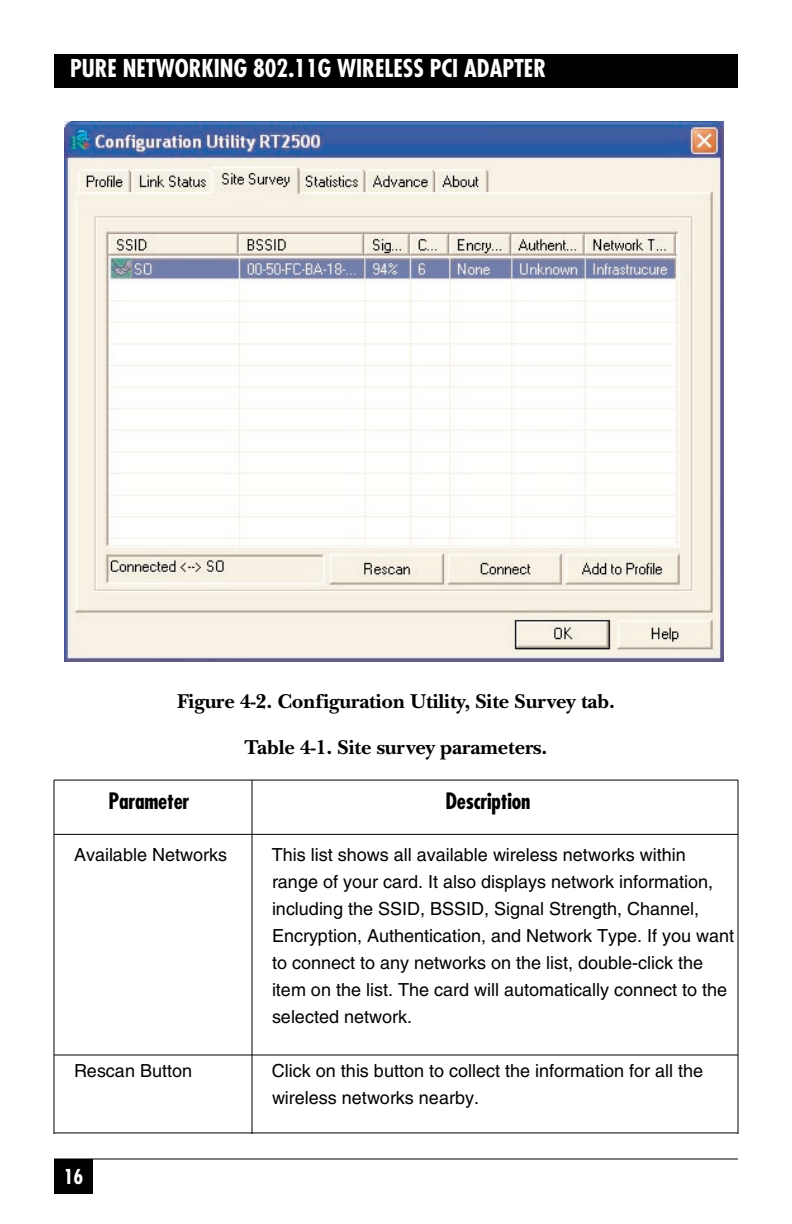
<style>
.page{position:relative;width:792px;height:1224px;background:#fff}
.page>*{position:absolute;margin:0;border:0;box-sizing:border-box;transform-origin:0 0}
.t1{font:700 condensed 24px "Futura";color:#fff}
.t2{font:700 condensed 22px "Futura";letter-spacing:-.01em;color:#000}
.t3{font:700 20.8px "New Baskerville";letter-spacing:-.005em;color:#000}
.t4{font:700 condensed 20px "Futura";color:#fff}
.t5{font:18px/27px "Helvetica";color:#000}
</style>
<div class="page">
<div style="left:54px;top:54px;width:684px;height:34px;background:#000"></div>
<div style="left:54px;top:1159px;width:39px;height:35px;background:#000"></div>
<hr style="left:54px;top:1158px;width:684px;height:2px;background:#000">
<img style="left:64px;top:122px;width:660px;height:540px">
<hr style="left:54px;top:780px;width:684px;height:1px;background:#000">
<hr style="left:54px;top:834px;width:684px;height:1px;background:#000">
<hr style="left:54px;top:1054px;width:684px;height:2px;background:#000">
<hr style="left:54px;top:1132px;width:684px;height:1px;background:#000">
<hr style="left:53px;top:780px;width:1px;height:354px;background:#000">
<hr style="left:251px;top:780px;width:1px;height:354px;background:#000">
<hr style="left:737px;top:780px;width:1px;height:354px;background:#000">
<h1 class="t1" style="left:70px;top:58px;width:478px">PURE NETWORKING 802.11G WIRELESS PCI ADAPTER</h1>
<p class="t3" style="left:177px;top:694px;width:439px">Figure 4-2. Configuration Utility, Site Survey tab.</p>
<p class="t3" style="left:245px;top:740px;width:304px">Table 4-1. Site survey parameters.</p>
<p class="t2" style="left:109px;top:791px;width:82px">Parameter</p>
<p class="t2" style="left:445px;top:791px;width:87px">Description</p>
<p class="t5" style="left:74px;top:843px;width:155px">Available Networks</p>
<p class="t5" style="left:272px;top:843px;width:464px">This list shows all available wireless networks within range of your card. It also displays network information, including the SSID, BSSID, Signal Strength, Channel, Encryption, Authentication, and Network Type. If you want to connect to any networks on the list, double-click the item on the list. The card will automatically connect to the selected network.</p>
<p class="t5" style="left:74px;top:1059px;width:120px">Rescan Button</p>
<p class="t5" style="left:272px;top:1059px;width:433px">Click on this button to collect the information for all the wireless networks nearby.</p>
<p class="t4" style="left:64px;top:1168px;width:21px">16</p>
</div>
